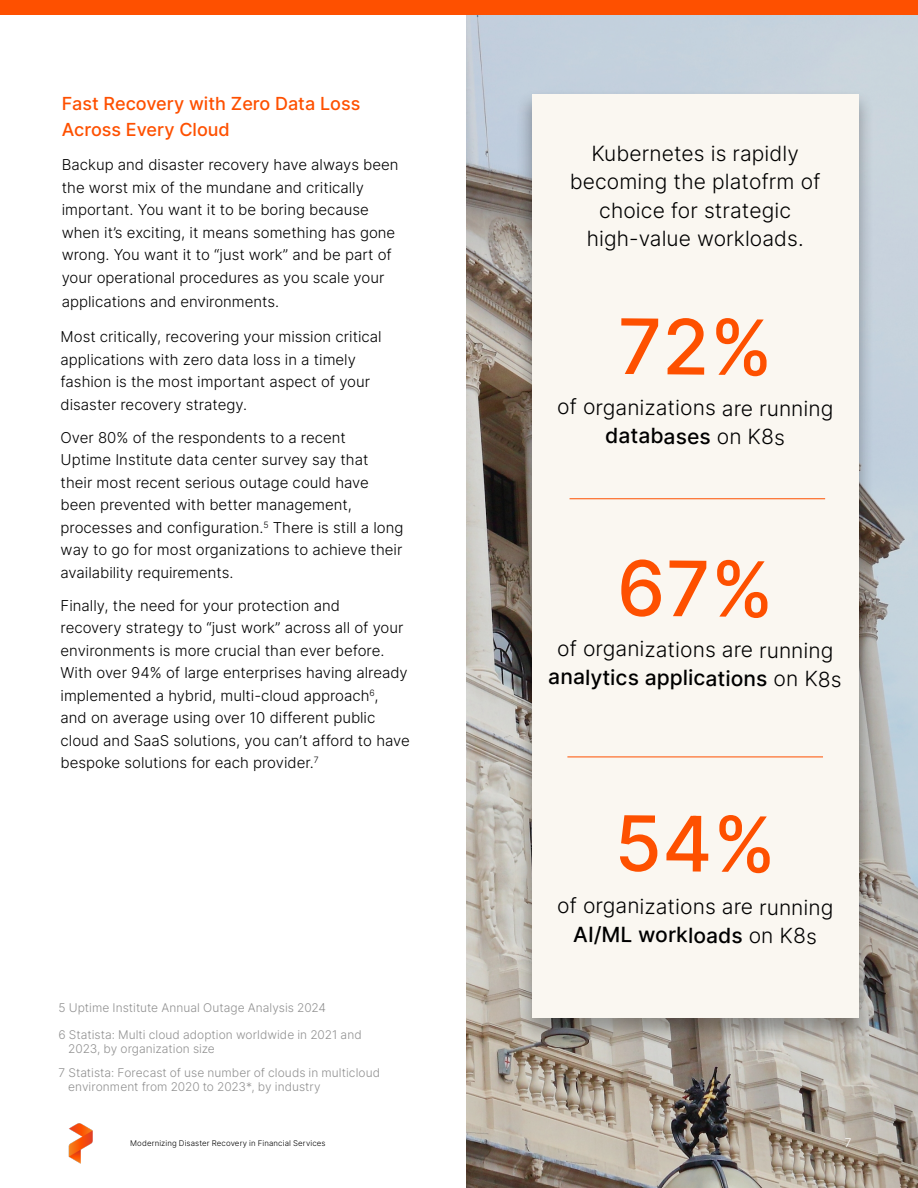
<style>
.page{position:relative;width:918px;height:1188px;background:#fff}
.page>*{position:absolute;margin:0;border:0;box-sizing:border-box;transform-origin:0 0}
.t1{font:300 21px/28.5px "Inter";letter-spacing:.005em;color:#000;text-align:center}
.t2{font:500 18px/25.5px "Inter";color:#fe5000}
.t3{font:300 15px/22.5px "Inter";color:#000}
.t4{font:300 12px/13.5px "Inter";letter-spacing:.005em;color:#919191}
.t5{font:300 12px "Inter";color:#fff}
.t6{font:300 7.8px "Inter";letter-spacing:.015em;color:#000}
.s1{font-weight:500}
</style>
<div class="page">
<svg style="left:467px;top:14px;width:451px;height:1174px;background:#afaeac"></svg>
<div style="left:515px;top:88px;width:359px;height:957px;background:#000;opacity:.3"></div>
<div style="left:532px;top:94px;width:327px;height:924px;background:#faf7f1"></div>
<div style="left:0;top:0;width:918px;height:14px;background:#fe5000"></div>
<img style="left:68px;top:1123px;width:25px;height:41px">
<hr style="left:570px;top:499px;width:255px;height:1px;background:#fe5000">
<hr style="left:567px;top:757px;width:256px;height:1px;background:#fe5000">
<p class="t2" style="left:62px;top:91px;width:300px">Fast Recovery with Zero Data Loss<br>Across Every Cloud</p>
<p class="t3" style="left:62px;top:154px;width:338px">Backup and disaster recovery have always been the worst mix of the mundane and critically important. You want it to be boring because when it’s exciting, it means something has gone wrong. You want it to “just work” and be part of your operational procedures as you scale your</p>
<p class="t3" style="left:62px;top:290px;width:219px">applications and environments.</p>
<p class="t3" style="left:61px;top:326px;width:323px">Most critically, recovering your mission critical applications with zero data loss in a timely fashion is the most important aspect of your disaster recovery strategy.</p>
<p class="t3" style="left:61px;top:426px;width:344px">Over 80% of the respondents to a recent<br>Uptime Institute data center survey say that their most recent serious outage could have been prevented with better management, processes and configuration.<sup>5</sup> There is still a long way to go for most organizations to achieve their availability requirements.</p>
<p class="t3" style="left:61px;top:594px;width:351px">Finally, the need for your protection and<br>recovery strategy to “just work” across all of your environments is more crucial than ever before.<br>With over 94% of large enterprises having already implemented a hybrid, multi-cloud approach<sup>6</sup>,<br>and on average using over 10 different public cloud and SaaS solutions, you can’t afford to have bespoke solutions for each provider.<sup>7</sup></p>
<p class="t4" style="left:58px;top:1001px;width:269px">5 Uptime Institute Annual Outage Analysis 2024</p>
<p class="t4" style="left:68px;top:1028px;width:295px;text-indent:-10px">6 Statista: Multi cloud adoption worldwide in 2021 and<br>2023, by organization size</p>
<p class="t4" style="left:68px;top:1066px;width:313px;text-indent:-10px">7 Statista: Forecast of use number of clouds in multicloud environment from 2020 to 2023*, by industry</p>
<h1 class="t1" style="left:570px;top:139px;width:252px">Kubernetes is rapidly becoming the platofrm of choice for strategic high-value workloads.</h1>
<h1 class="t1" style="left:558px;top:391px;width:278px;rotate:1deg">of organizations are running <span class="s1">databases</span> on K8s</h1>
<h1 class="t1" style="left:549px;top:632px;width:295px;rotate:1deg">of organizations are running <span class="s1">analytics applications</span> on K8s</h1>
<h1 class="t1" style="left:558px;top:890px;width:278px;rotate:1deg">of organizations are running<br><span class="s1">AI/ML workloads</span> on K8s</h1>
<p class="t6" style="left:130px;top:1137px;width:197px">Modernizing Disaster Recovery in Financial Services</p>
<p class="t5" style="left:845px;top:1135px;width:8px">7</p>
</div>
